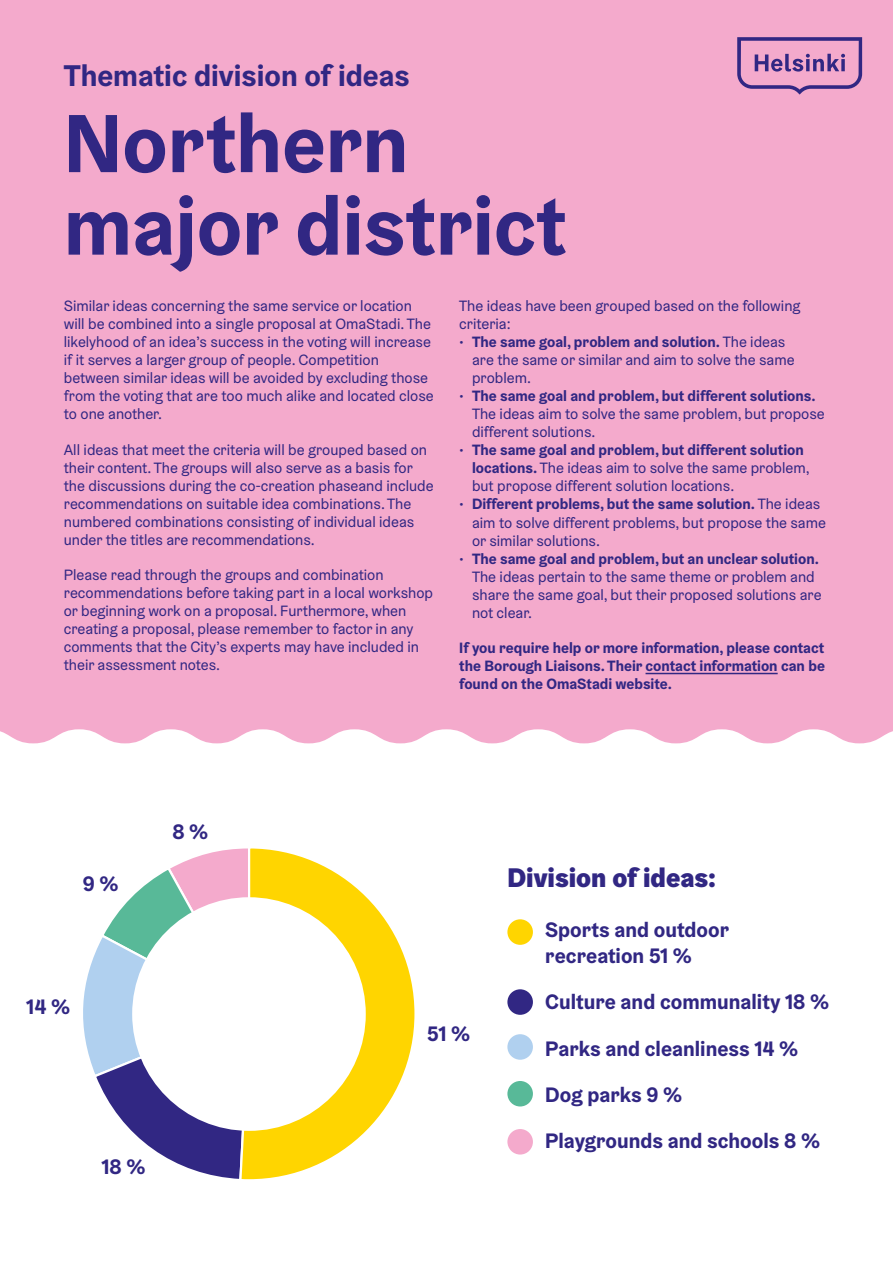
<style>
.page{position:relative;width:893px;height:1263px;background:#fff}
.page>*{position:absolute;margin:0;border:0;box-sizing:border-box;transform-origin:0 0}
.H1_otsikko{font:700 82.5px/82.5px "Helsinki Grotesk";color:#312783}
.H1_otsikko-2{font:700 30px "Helsinki Grotesk";color:#312783}
.H2_iso_väliotsikko{font:900 27px "Helsinki Grotesk";color:#312783}
.P_teemanostot_diagra{font:700 21px/25.2px "Helsinki Grotesk";color:#312783}
.P_leipis_10_pt_EN{font:15px/18px "Helsinki Grotesk";color:#312783}
.P_leipis_10_pt_EN-2{font:700 15px/18px "Helsinki Grotesk";color:#312783;text-align:justify}
.s1{font-weight:700}
</style>
<div class="page">
<svg style="left:83px;top:849px;width:155px;height:330px"></svg>
<svg style="left:238px;top:848px;width:177px;height:332px"></svg>
<div style="left:132px;top:897px;width:234px;height:234px;background:#fff;border-radius:50%"></div>
<div style="left:0;top:0;width:893px;height:743px;background:#f4aacc"></div>
<svg style="left:737px;top:37px;width:125px;height:58px;background:#c188b9"></svg>
<div style="left:507px;top:919px;width:26px;height:26px;background:#ffd500;border-radius:50%"></div>
<div style="left:507px;top:989px;width:26px;height:26px;background:#312783;border-radius:50%"></div>
<div style="left:507px;top:1034px;width:26px;height:26px;background:#b0d0ef;border-radius:50%"></div>
<div style="left:507px;top:1081px;width:26px;height:25px;background:#58b998;border-radius:50%"></div>
<div style="left:507px;top:1129px;width:26px;height:25px;background:#f4aacc;border-radius:50%"></div>
<hr style="left:645px;top:673px;width:133px;height:1px;background:#312783">
<h1 class="H1_otsikko-2" style="left:64px;top:56px;width:347px">Thematic division of ideas</h1>
<h1 class="H1_otsikko" style="left:64px;top:101px;width:504px">Northern major district</h1>
<p class="P_leipis_10_pt_EN" style="left:64px;top:297px;width:371px">Similar ideas concerning the same service or location will be combined into a single proposal at OmaStadi. The likelyhood of an idea’s success in the voting will increase if it serves a larger group of people. Competition between similar ideas will be avoided by excluding those from the voting that are too much alike and located close to one another.</p>
<p class="P_leipis_10_pt_EN" style="left:64px;top:440px;width:371px">All ideas that meet the criteria will be grouped based on their content. The groups will also serve as a basis for the discussions during the co-creation phaseand include recommendations on suitable idea combinations. The numbered combinations consisting of individual ideas under the titles are recommendations.</p>
<p class="P_leipis_10_pt_EN" style="left:64px;top:565px;width:371px">Please read through the groups and combination recommendations before taking part in a local workshop or beginning work on a proposal. Furthermore, when creating a proposal, please remember to factor in any comments that the City’s experts may have included in their assessment notes.</p>
<p class="P_leipis_10_pt_EN" style="left:459px;top:297px;width:343px">The ideas have been grouped based on the following criteria:</p>
<p class="P_leipis_10_pt_EN" style="left:472px;top:333px;width:324px;text-indent:-13px">• <span class="s1">The same goal, problem and solution.</span> The ideas are the same or similar and aim to solve the same problem.</p>
<p class="P_leipis_10_pt_EN" style="left:472px;top:387px;width:354px;text-indent:-13px">• <span class="s1">The same goal and problem, but different solutions.<br></span>The ideas aim to solve the same problem, but propose different solutions.</p>
<p class="P_leipis_10_pt_EN" style="left:472px;top:441px;width:339px;text-indent:-13px">• <span class="s1">The same goal and problem, but different solution locations.</span> The ideas aim to solve the same problem, but propose different solution locations.</p>
<p class="P_leipis_10_pt_EN" style="left:472px;top:495px;width:355px;text-indent:-13px">• <span class="s1">Different problems, but the same solution.</span> The ideas aim to solve different problems, but propose the same or similar solutions.</p>
<p class="P_leipis_10_pt_EN" style="left:472px;top:549px;width:351px;text-indent:-13px">• <span class="s1">The same goal and problem, but an unclear solution.<br></span>The ideas pertain to the same theme or problem and share the same goal, but their proposed solutions are not clear.</p>
<p class="P_leipis_10_pt_EN-2" style="left:459px;top:638px;width:367px">If you require help or more information, please contact the Borough Liaisons. Their contact information can be found on the OmaStadi website.</p>
<h3 class="P_teemanostot_diagra" style="left:172px;top:819px;width:37px">8 %</h3>
<h3 class="P_teemanostot_diagra" style="left:83px;top:871px;width:37px">9 %</h3>
<h3 class="P_teemanostot_diagra" style="left:26px;top:994px;width:45px">14 %</h3>
<h3 class="P_teemanostot_diagra" style="left:101px;top:1154px;width:46px">18 %</h3>
<h3 class="P_teemanostot_diagra" style="left:427px;top:1021px;width:44px">51 %</h3>
<h2 class="H2_iso_väliotsikko" style="left:507px;top:860px;width:210px">Division of ideas:</h2>
<p class="P_teemanostot_diagra" style="left:545px;top:917px;width:185px">Sports and outdoor recreation 51 %</p>
<p class="P_teemanostot_diagra" style="left:545px;top:989px;width:285px">Culture and communality 18 %</p>
<p class="P_teemanostot_diagra" style="left:545px;top:1035px;width:254px">Parks and cleanliness 14 %</p>
<p class="P_teemanostot_diagra" style="left:545px;top:1082px;width:138px">Dog parks 9 %</p>
<p class="P_teemanostot_diagra" style="left:545px;top:1128px;width:276px">Playgrounds and schools 8 %</p>
</div>
